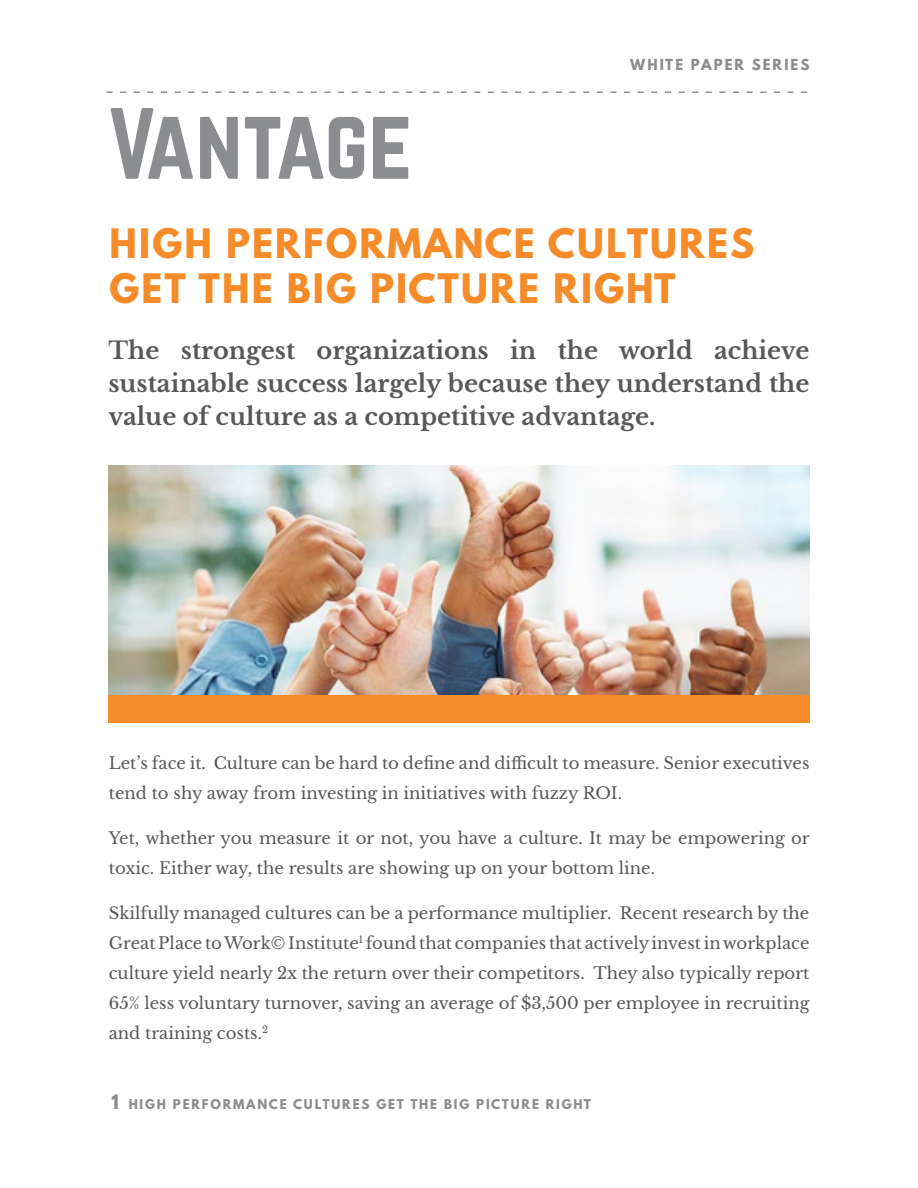
<style>
.page{position:relative;width:918px;height:1188px;background:#fff}
.page>*{position:absolute;margin:0;border:0;box-sizing:border-box;transform-origin:0 0}
.t1{font:88.5px "Norwester";letter-spacing:-.01em;color:#8b8d90}
.t2{font:700 36px/45px "League Spartan";letter-spacing:.06em;color:#f68b29}
.t3{font:700 24px/33px "Libre Baskerville";color:#57585a;text-align:justify}
.t4{font:16.5px/30px "Libre Baskerville";color:#57585a}
.t5{font:700 13.5px "League Spartan";letter-spacing:.15em;color:#8b8d90}
.t6{font:700 12px "League Spartan";letter-spacing:.15em;color:#8b8d90}
.s1{font-size:18px}
</style>
<div class="page">
<img style="left:109px;top:465px;width:700px;height:230px">
<div style="left:109px;top:695px;width:700px;height:28px;background:#f68b29"></div>
<svg style="left:106px;top:92px;width:701px;height:1px"></svg>
<p class="t1" style="left:108px;top:101px;width:306px">Vantage</p>
<p class="t5" style="left:630px;top:54px;width:181px">WHITE PAPER SERIES</p>
<p class="t2" style="left:110px;top:221px;width:646px">HIGH PERFORMANCE CULTURES<br>GET THE BIG PICTURE RIGHT</p>
<p class="t3" style="left:108px;top:334px;width:703px">The strongest organizations in the world achieve sustainable success largely because they understand the value of culture as a competitive advantage.</p>
<p class="t4" style="left:109px;top:748px;width:702px">Let’s face it. Culture can be hard to define and difficult to measure. Senior executives tend to shy away from investing in initiatives with fuzzy ROI.</p>
<p class="t4" style="left:109px;top:823px;width:703px">Yet, whether you measure it or not, you have a culture. It may be empowering or toxic. Either way, the results are showing up on your bottom line.</p>
<p class="t4" style="left:109px;top:898px;width:702px;text-align:justify">Skilfully managed cultures can be a performance multiplier. Recent research by the Great Place to Work© Institute<sup>1</sup> found that companies that actively invest in workplace culture yield nearly 2x the return over their competitors. They also typically report 65% less voluntary turnover, saving an average of $3,500 per employee in recruiting and training costs.<sup>2</sup></p>
<p class="t6" style="left:111px;top:1094px;width:481px"><span class="s1">1</span> HIGH PERFORMANCE CULTURES GET THE BIG PICTURE RIGHT</p>
</div>
